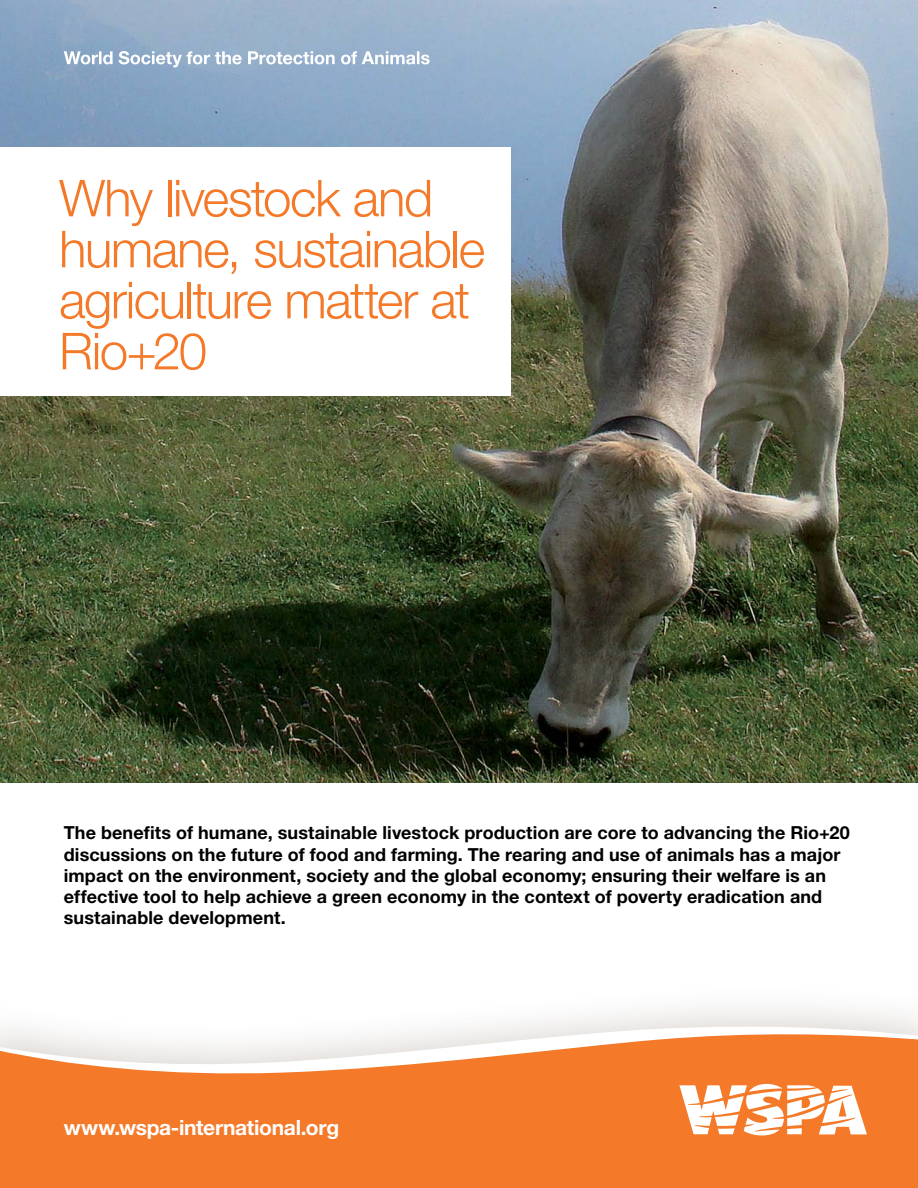
<style>
.page{position:relative;width:918px;height:1188px;background:#fff}
.page>*{position:absolute;margin:0;border:0;box-sizing:border-box;transform-origin:0 0}
.t1{font:300 51px/51px "Helvetica Neue LT Pro";letter-spacing:-.03em;color:#f47929}
.t2{font:700 21px "Helvetica Neue LT Pro";letter-spacing:-.015em;color:#fff}
.t3{font:700 18px/21px "Helvetica Neue LT Pro";letter-spacing:.005em;color:#000}
</style>
<div class="page">
<div style="left:0;top:981px;width:918px;height:207px;background:#7b6a5d;opacity:.45"></div>
<div style="left:0;top:1077px;width:918px;height:111px;background:#f47929"></div>
<img style="left:0;top:0;width:918px;height:782px">
<svg style="left:0;top:1024px;width:918px;height:53px"></svg>
<svg style="left:679px;top:1084px;width:188px;height:51px"></svg>
<div style="left:0;top:147px;width:510px;height:248px;background:#fff"></div>
<svg style="left:64px;top:51px;width:366px;height:16px"></svg>
<h1 class="t1" style="left:59px;top:172px;width:428px">Why livestock and humane, sustainable agriculture matter at<br>Rio+20</h1>
<p class="t3" style="left:64px;top:822px;width:788px">The benefits of humane, sustainable livestock production are core to advancing the Rio+20 discussions on the future of food and farming. The rearing and use of animals has a major impact on the environment, society and the global economy; ensuring their welfare is an effective tool to help achieve a green economy in the context of poverty eradication and sustainable development.</p>
<p class="t2" style="left:64px;top:1114px;width:277px">www.wspa-international.org</p>
</div>
